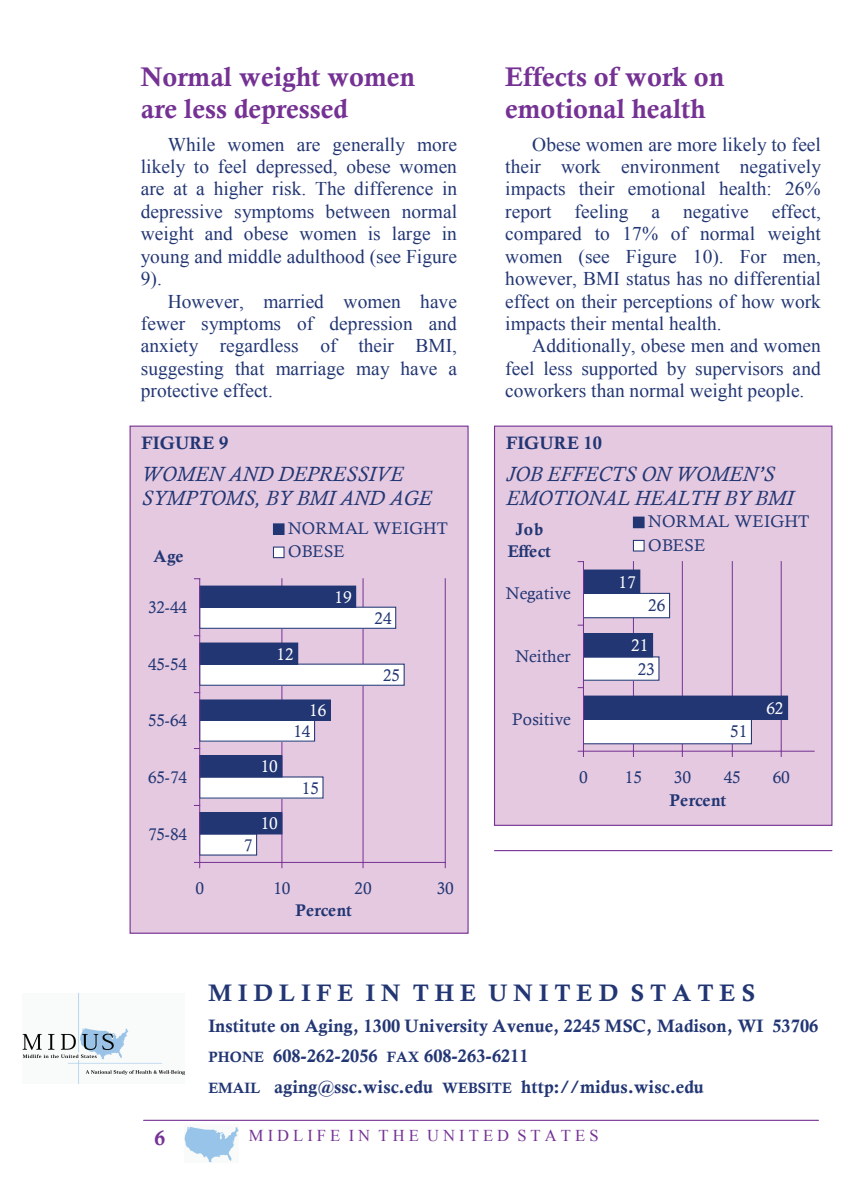
<style>
.page{position:relative;width:860px;height:1188px;background:#fff}
.page>*{position:absolute;margin:0;border:0;box-sizing:border-box;transform-origin:0 0}
.t1{font:27px/31.8px "Calis MT Bol";color:#753294}
.t2{font:23.85px "Calis MT Bol";letter-spacing:.255em;color:#223674}
.t3{font:italic 21px/24.3px "Calisto";color:#223674}
.t4{font:21px "Calis MT Bol";color:#753294}
.t5{font:19.35px "Times New Roman";color:#223674}
.t6{font:18px/30.3px "Calis MT Bol";color:#223674}
.t7{font:16.95px/23.2px "Calisto";letter-spacing:.01em;color:#223674}
.t8{font:16.95px/22.2px "Calis MT Bol";color:#223674;text-align:center}
.t9{font:16.95px "Calisto";color:#fff}
.t10{font:16.8px "Calisto";letter-spacing:-.01em;color:#223674}
.t11{font:16.8px "Calisto";letter-spacing:.015em;color:#223674}
.t12{font:16.8px "Calisto";letter-spacing:-.01em;color:#fff}
.t13{font:16.8px "Calis MT Bol";color:#223674}
.t14{font:16.5px "Times New Roman";letter-spacing:.25em;color:#753294}
.s1{font-size:14.85px}
</style>
<div class="page">
<img style="left:22px;top:993px;width:162px;height:90px">
<img style="left:184px;top:1126px;width:54px;height:36px">
<div style="left:130px;top:426px;width:338px;height:507px;background:#e4c9e0"></div>
<hr style="left:143px;top:1119px;width:675px;height:1px;background:#753294">
<div style="left:494px;top:426px;width:337px;height:399px;background:#e4c9e0"></div>
<div style="left:494px;top:425px;width:338px;height:401px;border:1px solid #753294"></div>
<hr style="left:494px;top:850px;width:337px;height:1px;background:#753294">
<hr style="left:281px;top:579px;width:1px;height:283px;background:#753294">
<hr style="left:362px;top:579px;width:1px;height:283px;background:#753294">
<hr style="left:445px;top:579px;width:1px;height:283px;background:#753294">
<div style="left:200px;top:834px;width:56px;height:21px;background:#fff"></div>
<div style="left:200px;top:833px;width:57px;height:22px;border:1px solid #223674"></div>
<div style="left:200px;top:777px;width:123px;height:21px;background:#fff"></div>
<div style="left:200px;top:776px;width:123px;height:22px;border:1px solid #223674"></div>
<div style="left:200px;top:720px;width:114px;height:21px;background:#fff"></div>
<div style="left:200px;top:719px;width:115px;height:22px;border:1px solid #223674"></div>
<div style="left:200px;top:664px;width:204px;height:21px;background:#fff"></div>
<div style="left:200px;top:663px;width:204px;height:23px;border:1px solid #223674"></div>
<div style="left:200px;top:607px;width:195px;height:21px;background:#fff"></div>
<div style="left:200px;top:606px;width:196px;height:23px;border:1px solid #223674"></div>
<div style="left:200px;top:813px;width:82px;height:21px;background:#223674"></div>
<div style="left:200px;top:812px;width:82px;height:22px;border:1px solid #223674"></div>
<div style="left:200px;top:756px;width:82px;height:21px;background:#223674"></div>
<div style="left:200px;top:755px;width:82px;height:22px;border:1px solid #223674"></div>
<div style="left:200px;top:700px;width:130px;height:20px;background:#223674"></div>
<div style="left:200px;top:699px;width:131px;height:21px;border:1px solid #223674"></div>
<div style="left:200px;top:643px;width:97px;height:21px;background:#223674"></div>
<div style="left:200px;top:642px;width:98px;height:22px;border:1px solid #223674"></div>
<div style="left:200px;top:586px;width:155px;height:21px;background:#223674"></div>
<div style="left:200px;top:585px;width:156px;height:22px;border:1px solid #223674"></div>
<hr style="left:200px;top:862px;width:245px;height:1px;background:#753294">
<hr style="left:199px;top:579px;width:1px;height:283px;background:#753294">
<div style="left:273px;top:524px;width:11px;height:10px;background:#223674"></div>
<div style="left:273px;top:523px;width:11px;height:12px;border:1px solid #223674"></div>
<div style="left:273px;top:547px;width:11px;height:10px;background:#fff"></div>
<div style="left:273px;top:546px;width:11px;height:12px;border:1px solid #223674"></div>
<hr style="left:633px;top:561px;width:1px;height:190px;background:#753294">
<hr style="left:681px;top:561px;width:1px;height:190px;background:#753294">
<hr style="left:731px;top:561px;width:1px;height:190px;background:#753294">
<hr style="left:780px;top:561px;width:1px;height:190px;background:#753294">
<div style="left:583px;top:719px;width:168px;height:24px;background:#fff"></div>
<div style="left:583px;top:719px;width:168px;height:25px;border:1px solid #223674"></div>
<div style="left:583px;top:657px;width:75px;height:23px;background:#fff"></div>
<div style="left:583px;top:593px;width:86px;height:24px;background:#fff"></div>
<div style="left:583px;top:593px;width:87px;height:25px;border:1px solid #223674"></div>
<div style="left:583px;top:696px;width:204px;height:23px;background:#223674"></div>
<div style="left:583px;top:695px;width:205px;height:25px;border:1px solid #223674"></div>
<div style="left:583px;top:633px;width:69px;height:24px;background:#223674"></div>
<div style="left:583px;top:570px;width:56px;height:23px;background:#223674"></div>
<div style="left:583px;top:569px;width:57px;height:25px;border:1px solid #223674"></div>
<hr style="left:583px;top:751px;width:231px;height:1px;background:#753294">
<hr style="left:583px;top:561px;width:1px;height:190px;background:#753294">
<div style="left:633px;top:517px;width:11px;height:11px;background:#223674"></div>
<div style="left:632px;top:516px;width:12px;height:12px;border:1px solid #223674"></div>
<div style="left:633px;top:540px;width:11px;height:11px;background:#fff"></div>
<div style="left:632px;top:540px;width:12px;height:11px;border:1px solid #223674"></div>
<p class="t1" style="left:141px;top:61px;width:275px">Normal weight women are less depressed</p>
<p class="t5" style="left:168px;top:131px;width:290px">While women are generally more</p>
<p class="t5" style="left:141px;top:154px;width:317px">likely to feel depressed, obese women</p>
<p class="t5" style="left:141px;top:176px;width:318px">are at a higher risk. The difference in</p>
<p class="t5" style="left:141px;top:198px;width:317px">depressive symptoms between normal</p>
<p class="t5" style="left:141px;top:221px;width:317px">weight and obese women is large in</p>
<p class="t5" style="left:141px;top:243px;width:317px">young and middle adulthood (see Figure</p>
<p class="t5" style="left:141px;top:266px;width:23px">9).</p>
<p class="t5" style="left:168px;top:288px;width:290px">However, married women have</p>
<p class="t5" style="left:141px;top:310px;width:317px">fewer symptoms of depression and</p>
<p class="t5" style="left:141px;top:333px;width:318px">anxiety regardless of their BMI,</p>
<p class="t5" style="left:141px;top:355px;width:318px">suggesting that marriage may have a</p>
<p class="t5" style="left:141px;top:377px;width:133px">protective effect.</p>
<p class="t6" style="left:142px;top:428px;width:88px">FIGURE 9</p>
<p class="t3" style="left:142px;top:462px;width:291px">WOMEN AND DEPRESSIVE<br>SYMPTOMS, BY BMI AND AGE</p>
<p class="t11" style="left:288px;top:518px;width:161px">NORMAL WEIGHT</p>
<p class="t13" style="left:153px;top:547px;width:32px">Age</p>
<p class="t10" style="left:288px;top:542px;width:58px">OBESE</p>
<p class="t10" style="left:148px;top:598px;width:41px">32-44</p>
<p class="t10" style="left:148px;top:654px;width:41px">45-54</p>
<p class="t10" style="left:148px;top:710px;width:41px">55-64</p>
<p class="t10" style="left:148px;top:767px;width:41px">65-74</p>
<p class="t10" style="left:148px;top:824px;width:41px">75-84</p>
<p class="t12" style="left:334px;top:587px;width:19px">19</p>
<p class="t12" style="left:276px;top:644px;width:19px">12</p>
<p class="t12" style="left:261px;top:757px;width:19px">10</p>
<p class="t10" style="left:244px;top:835px;width:10px">7</p>
<p class="t12" style="left:261px;top:814px;width:19px">10</p>
<p class="t12" style="left:309px;top:700px;width:19px">16</p>
<p class="t10" style="left:293px;top:721px;width:19px">14</p>
<p class="t10" style="left:302px;top:778px;width:19px">15</p>
<p class="t10" style="left:374px;top:608px;width:19px">24</p>
<p class="t10" style="left:383px;top:665px;width:19px">25</p>
<p class="t10" style="left:195px;top:878px;width:10px">0</p>
<p class="t10" style="left:273px;top:878px;width:19px">10</p>
<p class="t10" style="left:354px;top:878px;width:19px">20</p>
<p class="t10" style="left:436px;top:878px;width:19px">30</p>
<p class="t13" style="left:295px;top:900px;width:58px">Percent</p>
<p class="t1" style="left:505px;top:61px;width:220px">Effects of work on emotional health</p>
<p class="t5" style="left:532px;top:131px;width:290px">Obese women are more likely to feel</p>
<p class="t5" style="left:505px;top:154px;width:317px">their work environment negatively</p>
<p class="t5" style="left:505px;top:176px;width:317px">impacts their emotional health: 26%</p>
<p class="t5" style="left:505px;top:198px;width:317px">report feeling a negative effect,</p>
<p class="t5" style="left:505px;top:221px;width:317px">compared to 17% of normal weight</p>
<p class="t5" style="left:505px;top:243px;width:317px">women (see Figure 10). For men,</p>
<p class="t5" style="left:505px;top:266px;width:317px">however, BMI status has no differential</p>
<p class="t5" style="left:505px;top:288px;width:317px">effect on their perceptions of how work</p>
<p class="t5" style="left:505px;top:310px;width:218px">impacts their mental health.</p>
<p class="t5" style="left:532px;top:333px;width:290px">Additionally, obese men and women</p>
<p class="t5" style="left:505px;top:355px;width:317px">feel less supported by supervisors and</p>
<p class="t5" style="left:505px;top:377px;width:300px">coworkers than normal weight people.</p>
<p class="t6" style="left:506px;top:428px;width:98px">FIGURE 10</p>
<p class="t3" style="left:506px;top:462px;width:289px">JOB EFFECTS ON WOMEN’S<br>EMOTIONAL HEALTH BY BMI</p>
<p class="t8" style="left:508px;top:518px;width:45px">Job<br>Effect</p>
<p class="t7" style="left:505px;top:582px;width:67px">Negative</p>
<p class="t7" style="left:515px;top:644px;width:56px">Neither</p>
<p class="t7" style="left:512px;top:708px;width:60px">Positive</p>
<p class="t9" style="left:618px;top:572px;width:19px">17</p>
<p class="t7" style="left:648px;top:510px;width:162px">NORMAL WEIGHT<br>OBESE</p>
<p class="t7" style="left:648px;top:593px;width:19px">26</p>
<p class="t9" style="left:631px;top:635px;width:19px">21</p>
<p class="t7" style="left:637px;top:657px;width:19px">23</p>
<p class="t7" style="left:730px;top:719px;width:19px">51</p>
<p class="t9" style="left:766px;top:698px;width:19px">62</p>
<p class="t7" style="left:579px;top:765px;width:10px">0</p>
<p class="t7" style="left:624px;top:765px;width:19px">15</p>
<p class="t7" style="left:673px;top:765px;width:19px">30</p>
<p class="t7" style="left:723px;top:765px;width:19px">45</p>
<p class="t7" style="left:772px;top:765px;width:19px">60</p>
<p class="t8" style="left:669px;top:789px;width:58px">Percent</p>
<p class="t2" style="left:208px;top:978px;width:548px">MIDLIFE IN THE UNITED STATES</p>
<p class="t6" style="left:208px;top:1010px;width:611px">Institute on Aging, 1300 University Avenue, 2245 MSC, Madison, WI 53706<br><span class="s1">PHONE</span> 608-262-2056 <span class="s1">FAX</span> 608-263-6211<br><span class="s1">EMAIL</span> aging@ssc.wisc.edu <span class="s1">WEBSITE</span> http://midus.wisc.edu</p>
<p class="t4" style="left:154px;top:1126px;width:12px">6</p>
<p class="t14" style="left:249px;top:1124px;width:351px">MIDLIFE IN THE UNITED STATES</p>
</div>
